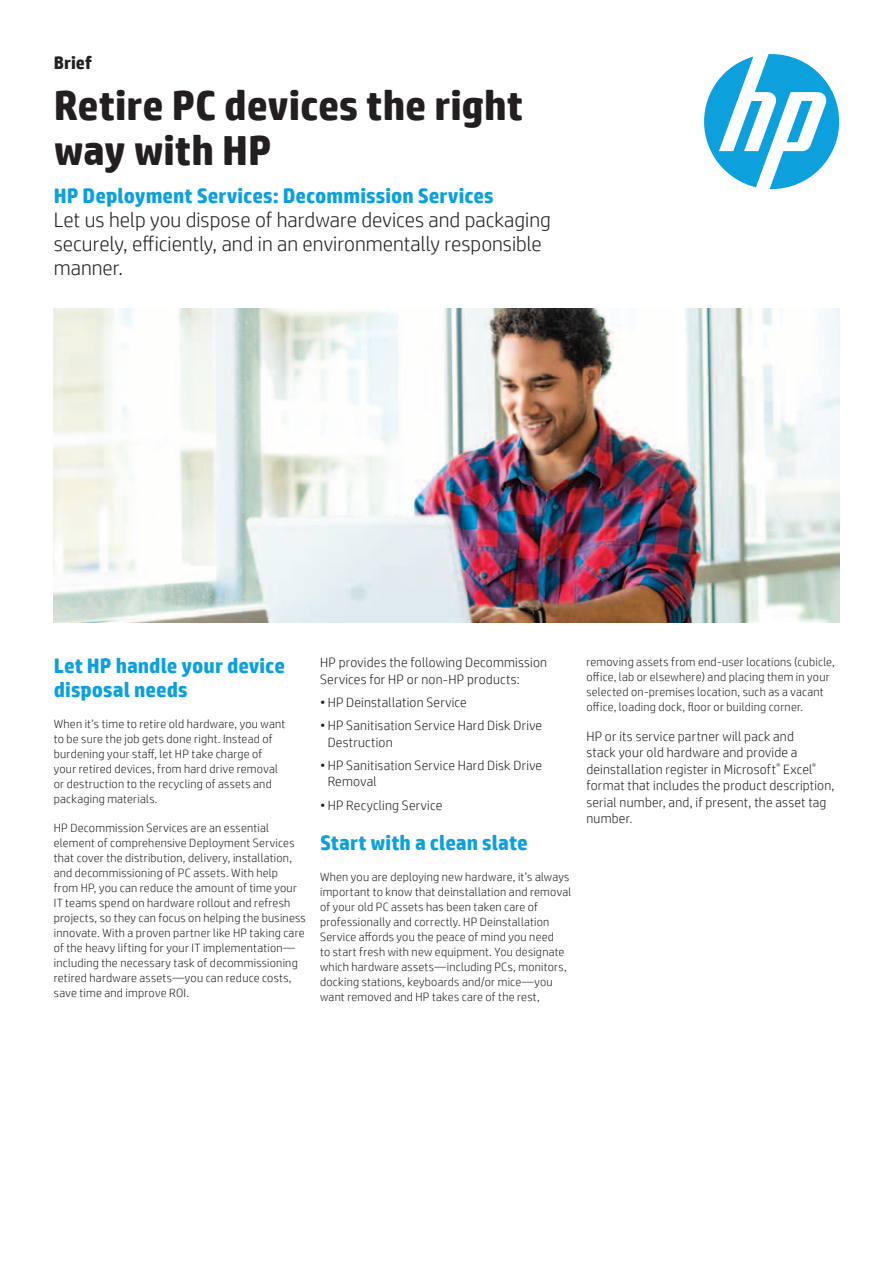
<style>
.page{position:relative;width:893px;height:1263px;background:#fff}
.page>*{position:absolute;margin:0;border:0;box-sizing:border-box;transform-origin:0 0}
.Headline_28_30{font:700 42px/45px "HP Simplified";color:#231f20}
.Intro_14_16{font:300 21px/24px "HP Simplified";color:#231f20}
.Subhead_14_16_bold_b{font:700 21px/24px "HP Simplified";color:#0ca0dd}
.Subhead_no_space{font:700 21px "HP Simplified";color:#0ca0dd}
.Document_type_12_14{font:700 18px "HP Simplified";letter-spacing:.005em;color:#231f20}
.Body_last{font:300 13.5px/16.5px "HP Simplified";letter-spacing:.015em;color:#231f20}
.Bullet{font:300 13.5px/16.5px "HP Simplified";letter-spacing:.015em;color:#231f20}
.Body_before_bullet{font:300 13.5px/16.5px "HP Simplified";letter-spacing:.015em;color:#231f20}
.Bullet_last{font:300 13.5px "HP Simplified";letter-spacing:.015em;color:#231f20}
.Sidebar_body{font:300 12px/15px "HP Simplified";letter-spacing:.02em;color:#231f20}
</style>
<div class="page">
<svg style="left:704px;top:54px;width:135px;height:135px"></svg>
<img style="left:54px;top:309px;width:785px;height:313px">
<p class="Document_type_12_14" style="left:54px;top:51px;width:40px">Brief</p>
<p class="Headline_28_30" style="left:54px;top:84px;width:471px">Retire PC devices the right way with HP</p>
<p class="Subhead_no_space" style="left:54px;top:182px;width:441px">HP Deployment Services: Decommission Services</p>
<p class="Intro_14_16" style="left:54px;top:207px;width:498px">Let us help you dispose of hardware devices and packaging securely, efficiently, and in an environmentally responsible manner.</p>
<p class="Subhead_14_16_bold_b" style="left:54px;top:654px;width:233px">Let HP handle your device disposal needs</p>
<p class="Sidebar_body" style="left:54px;top:716px;width:233px">When it’s time to retire old hardware, you want to be sure the job gets done right. Instead of burdening your staff, let HP take charge of your retired devices, from hard drive removal or destruction to the recycling of assets and packaging materials.</p>
<p class="Sidebar_body" style="left:54px;top:820px;width:253px">HP Decommission Services are an essential element of comprehensive Deployment Services that cover the distribution, delivery, installation, and decommissioning of PC assets. With help<br>from HP, you can reduce the amount of time your IT teams spend on hardware rollout and refresh projects, so they can focus on helping the business innovate. With a proven partner like HP taking care of the heavy lifting for your IT implementation— including the necessary task of decommissioning retired hardware assets—you can reduce costs, save time and improve ROI.</p>
<p class="Body_before_bullet" style="left:320px;top:654px;width:228px">HP provides the following Decommission<br>Services for HP or non-HP products:</p>
<p class="Bullet" style="left:320px;top:694px;width:148px">• HP Deinstallation Service</p>
<p class="Bullet" style="left:327px;top:717px;width:216px;text-indent:-8px">• HP Sanitisation Service Hard Disk Drive<br>Destruction</p>
<p class="Bullet" style="left:327px;top:757px;width:216px;text-indent:-8px">• HP Sanitisation Service Hard Disk Drive<br>Removal</p>
<p class="Bullet_last" style="left:320px;top:796px;width:124px">• HP Recycling Service</p>
<p class="Subhead_14_16_bold_b" style="left:320px;top:831px;width:209px">Start with a clean slate</p>
<p class="Sidebar_body" style="left:320px;top:869px;width:253px">When you are deploying new hardware, it’s always important to know that deinstallation and removal of your old PC assets has been taken care of professionally and correctly. HP Deinstallation Service affords you the peace of mind you need<br>to start fresh with new equipment. You designate which hardware assets—including PCs, monitors, docking stations, keyboards and/or mice—you want removed and HP takes care of the rest,</p>
<p class="Sidebar_body" style="left:586px;top:654px;width:250px">removing assets from end-user locations (cubicle, office, lab or elsewhere) and placing them in your selected on-premises location, such as a vacant office, loading dock, floor or building corner.</p>
<p class="Body_last" style="left:586px;top:728px;width:250px">HP or its service partner will pack and<br>stack your old hardware and provide a deinstallation register in Microsoft<sup>®</sup> Excel<sup>® </sup>format that includes the product description, serial number, and, if present, the asset tag number.</p>
</div>
